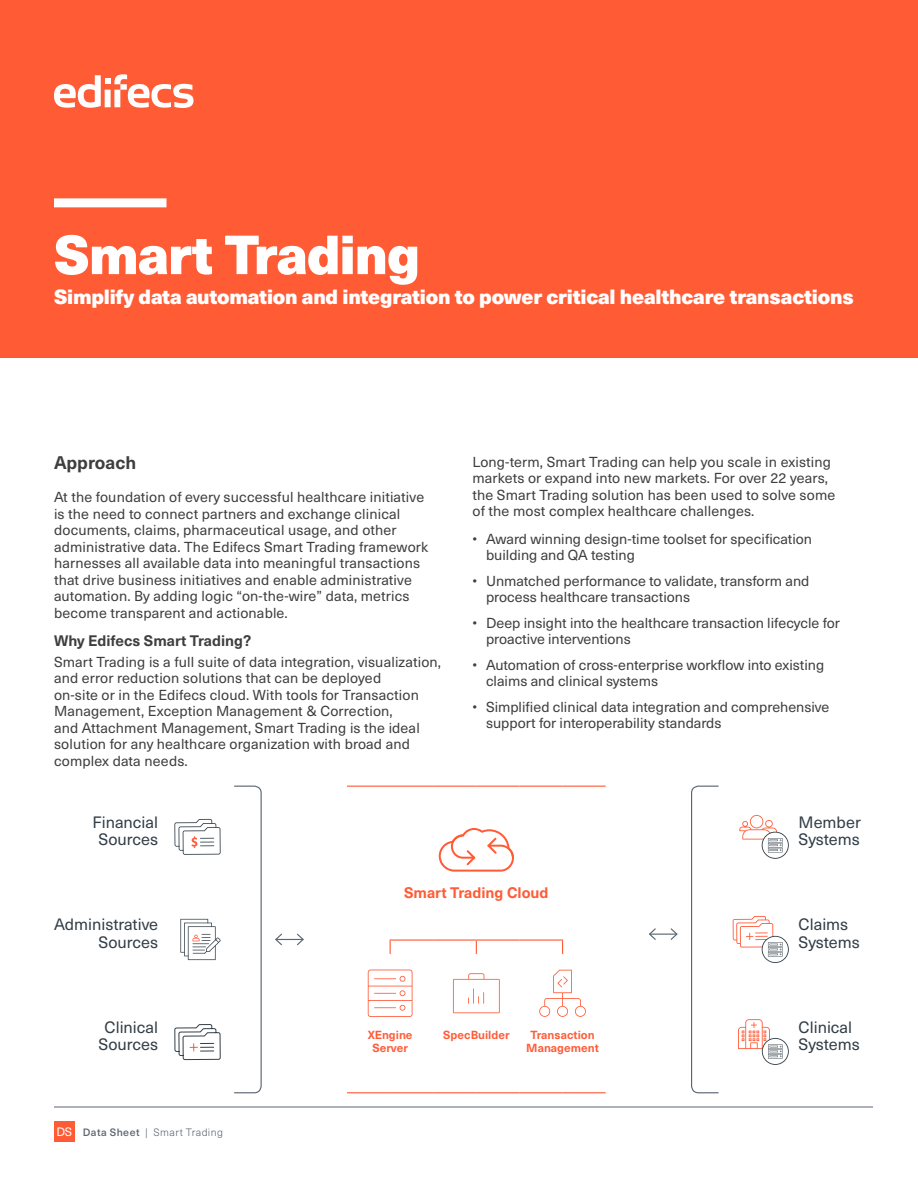
<style>
.page{position:relative;width:918px;height:1188px;background:#fff}
.page>*{position:absolute;margin:0;border:0;box-sizing:border-box;transform-origin:0 0}
.H1_Title{font:900 54px "Neue Haas Unica Pro";letter-spacing:-.015em;color:#fff}
.t1{font:900 20.25px "Neue Haas Unica Pro";letter-spacing:-.01em;color:#fff}
.Introduction_Head{font:700 18px "Neue Haas Unica Pro";color:#3e3e3f}
.FLUSH_RIGHT{font:16.2px/17.4px "Neue Haas Unica Pro";color:#323d47;text-align:center}
.FLUSH_LEFT{font:16.2px "Neue Haas Unica Pro";color:#323d47}
.Bold_Sub{font:700 15px "Neue Haas Unica Pro";color:#3e3e3f}
.FLUSH_LEFT_BOLD{font:700 15px "Neue Haas Unica Pro";color:#ff5b35}
.BODY_TIGHTER_3{font:14.25px/16.5px "Neue Haas Unica Pro";letter-spacing:.01em;color:#3e3e3f}
.Product_Titles_Cente{font:700 11.55px/12.8px "Neue Haas Unica Pro";color:#ff5c39;text-align:center}
.t2{font:300 10.5px "Neue Haas Unica Pro";letter-spacing:.04em;color:#5a6670}
.s1{font-weight:400;font-size:12px;color:#fff}
.s2{font-weight:500}
</style>
<div class="page">
<div style="left:0;top:0;width:918px;height:358px;background:#ff5b35"></div>
<svg style="left:54px;top:74px;width:140px;height:34px"></svg>
<hr style="left:54px;top:1107px;width:819px;height:1px;background:#5a6670">
<div style="left:54px;top:1121px;width:21px;height:21px;background:#ff5b35"></div>
<div style="left:54px;top:198px;width:112px;height:9px;background:#fff"></div>
<svg style="left:476px;top:941px;width:1px;height:13px"></svg>
<svg style="left:562px;top:941px;width:1px;height:13px"></svg>
<svg style="left:390px;top:941px;width:1px;height:13px"></svg>
<hr style="left:390px;top:939px;width:43px;height:2px;background:#ff5c39">
<hr style="left:433px;top:939px;width:43px;height:2px;background:#ff5c39">
<hr style="left:476px;top:939px;width:43px;height:2px;background:#ff5c39">
<hr style="left:519px;top:939px;width:44px;height:2px;background:#ff5c39">
<hr style="left:347px;top:786px;width:43px;height:1px;background:#ff5c39">
<hr style="left:390px;top:786px;width:43px;height:1px;background:#ff5c39">
<hr style="left:433px;top:786px;width:43px;height:1px;background:#ff5c39">
<hr style="left:476px;top:786px;width:43px;height:1px;background:#ff5c39">
<hr style="left:519px;top:786px;width:44px;height:1px;background:#ff5c39">
<hr style="left:563px;top:786px;width:43px;height:1px;background:#ff5c39">
<hr style="left:347px;top:1092px;width:43px;height:1px;background:#ff5c39">
<hr style="left:390px;top:1092px;width:43px;height:1px;background:#ff5c39">
<hr style="left:433px;top:1092px;width:43px;height:1px;background:#ff5c39">
<hr style="left:476px;top:1092px;width:43px;height:1px;background:#ff5c39">
<hr style="left:519px;top:1092px;width:44px;height:1px;background:#ff5c39">
<hr style="left:563px;top:1092px;width:43px;height:1px;background:#ff5c39">
<svg style="left:439px;top:828px;width:75px;height:44px"></svg>
<svg style="left:368px;top:970px;width:45px;height:47px"></svg>
<svg style="left:453px;top:973px;width:47px;height:40px"></svg>
<svg style="left:539px;top:970px;width:47px;height:47px"></svg>
<svg style="left:738px;top:1019px;width:51px;height:46px"></svg>
<svg style="left:739px;top:815px;width:50px;height:44px"></svg>
<svg style="left:733px;top:916px;width:56px;height:47px"></svg>
<svg style="left:649px;top:928px;width:29px;height:12px"></svg>
<svg style="left:691px;top:785px;width:28px;height:309px"></svg>
<svg style="left:174px;top:818px;width:47px;height:290px"></svg>
<svg style="left:275px;top:933px;width:29px;height:13px"></svg>
<svg style="left:234px;top:785px;width:28px;height:309px"></svg>
<p class="H1_Title" style="left:54px;top:221px;width:368px">Smart Trading</p>
<h3 class="t1" style="left:54px;top:284px;width:801px">Simplify data automation and integration to power critical healthcare transactions</h3>
<p class="Introduction_Head" style="left:54px;top:452px;width:84px">Approach</p>
<p class="BODY_TIGHTER_3" style="left:54px;top:489px;width:376px">At the foundation of every successful healthcare initiative is the need to connect partners and exchange clinical documents, claims, pharmaceutical usage, and other administrative data. The Edifecs Smart Trading framework harnesses all available data into meaningful transactions that drive business initiatives and enable administrative automation. By adding logic “on-the-wire” data, metrics become transparent and actionable.</p>
<p class="Bold_Sub" style="left:54px;top:631px;width:199px">Why Edifecs Smart Trading?</p>
<p class="BODY_TIGHTER_3" style="left:54px;top:654px;width:389px">Smart Trading is a full suite of data integration, visualization, and error reduction solutions that can be deployed<br>on-site or in the Edifecs cloud. With tools for Transaction Management, Exception Management &amp; Correction,<br>and Attachment Management, Smart Trading is the ideal solution for any healthcare organization with broad and complex data needs.</p>
<p class="FLUSH_RIGHT" style="left:92px;top:814px;width:67px">Financial<br>Sources</p>
<p class="BODY_TIGHTER_3" style="left:472px;top:453px;width:364px">Long-term, Smart Trading can help you scale in existing markets or expand into new markets. For over 22 years, the Smart Trading solution has been used to solve some of the most complex healthcare challenges.</p>
<p class="BODY_TIGHTER_3" style="left:486px;top:531px;width:328px;text-indent:-14px">• Award winning design-time toolset for specification building and QA testing</p>
<p class="BODY_TIGHTER_3" style="left:486px;top:573px;width:325px;text-indent:-14px">• Unmatched performance to validate, transform and process healthcare transactions</p>
<p class="BODY_TIGHTER_3" style="left:486px;top:615px;width:356px;text-indent:-14px">• Deep insight into the healthcare transaction lifecycle for proactive interventions</p>
<p class="BODY_TIGHTER_3" style="left:486px;top:657px;width:340px;text-indent:-14px">• Automation of cross-enterprise workflow into existing claims and clinical systems</p>
<p class="BODY_TIGHTER_3" style="left:486px;top:699px;width:345px;text-indent:-14px">• Simplified clinical data integration and comprehensive support for interoperability standards</p>
<p class="FLUSH_LEFT" style="left:799px;top:812px;width:64px">Member</p>
<p class="FLUSH_LEFT" style="left:799px;top:830px;width:63px">Systems</p>
<p class="FLUSH_RIGHT" style="left:54px;top:916px;width:106px;text-align:right">Administrative<br>Sources</p>
<p class="FLUSH_RIGHT" style="left:105px;top:1019px;width:55px">Clinical</p>
<p class="FLUSH_RIGHT" style="left:98px;top:1036px;width:61px">Sources</p>
<p class="t2" style="left:56px;top:1126px;width:168px"><span class="s1">DS</span> <span class="s2">Data Sheet</span> | Smart Trading</p>
<p class="FLUSH_LEFT_BOLD" style="left:404px;top:884px;width:146px">Smart Trading Cloud</p>
<p class="Product_Titles_Cente" style="left:368px;top:1029px;width:46px">XEngine<br>Server</p>
<p class="Product_Titles_Cente" style="left:443px;top:1029px;width:68px">SpecBuilder</p>
<p class="Product_Titles_Cente" style="left:526px;top:1029px;width:74px">Transaction<br>Management</p>
<p class="FLUSH_LEFT" style="left:799px;top:915px;width:51px">Claims</p>
<p class="FLUSH_LEFT" style="left:799px;top:932px;width:63px">Systems</p>
<p class="FLUSH_LEFT" style="left:799px;top:1018px;width:55px">Clinical</p>
<p class="FLUSH_LEFT" style="left:799px;top:1035px;width:63px">Systems</p>
</div>
